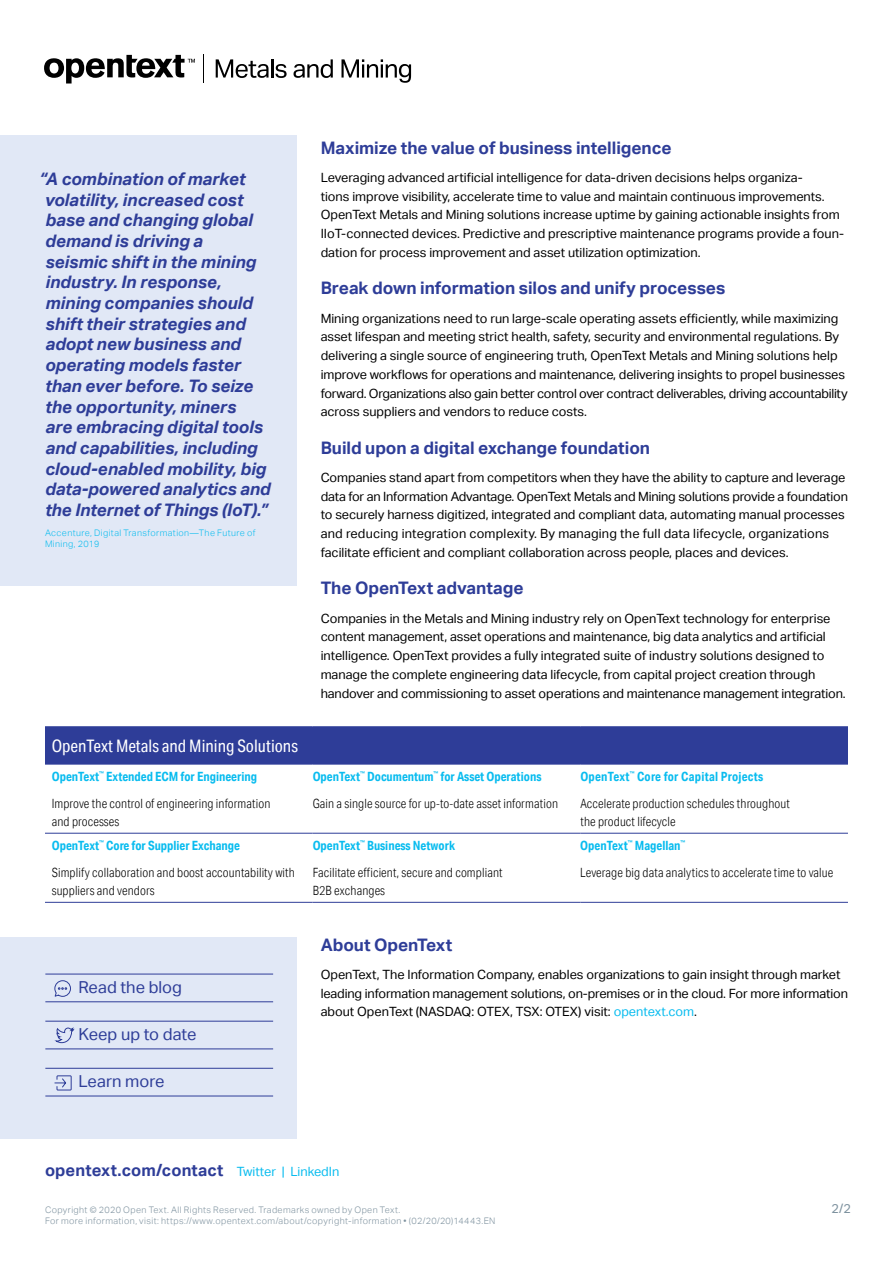
<style>
.page{position:relative;width:893px;height:1263px;background:#fff}
.page>*{position:absolute;margin:0;border:0;box-sizing:border-box;transform-origin:0 0}
.t1{font:italic 700 17.25px/20.7px "Aktiv Grotesk";letter-spacing:-.005em;color:#2e3d98}
.t2{font:700 17.25px "Aktiv Grotesk";letter-spacing:-.005em;color:#2e3d98}
.t3{font:17.25px "Aktiv Grotesk Cd";color:#fff}
.t4{font:16.5px "Aktiv Grotesk";color:#2e3d98}
.t5{font:700 16.5px "Aktiv Grotesk";letter-spacing:.005em;color:#2e3d98}
.t6{font:12.75px/18.8px "Aktiv Grotesk";color:#000}
.t7{font:300 12.75px/18px "Aktiv Grotesk Cd";letter-spacing:.01em;color:#000}
.t8{font:700 12.75px "Aktiv Grotesk Cd";color:#09bcef}
.t9{font:700 12.75px "Aktiv Grotesk Cd";letter-spacing:.02em;color:#09bcef}
.t10{font:12.75px "Aktiv Grotesk";color:#09bcef}
.t11{font:12.75px "Aktiv Grotesk";color:#7e929f}
.t12{font:300 9px "Aktiv Grotesk";letter-spacing:.04em;color:#7e929f}
.t13{font:300 9px/10.8px "Aktiv Grotesk";letter-spacing:.045em;color:#09bcef}
.t14{font:700 5.25px "Aktiv Grotesk";color:#09bcef}
.s1{color:#09bcef}
</style>
<div class="page">
<svg style="left:44px;top:55px;width:151px;height:29px"></svg>
<svg style="left:203px;top:54px;width:1px;height:29px"></svg>
<svg style="left:216px;top:59px;width:71px;height:19px"></svg>
<svg style="left:293px;top:59px;width:40px;height:19px"></svg>
<svg style="left:341px;top:59px;width:70px;height:24px"></svg>
<div style="left:0;top:135px;width:297px;height:450px;background:#e1e8f6"></div>
<div style="left:45px;top:727px;width:803px;height:37px;background:#2e3d98"></div>
<hr style="left:45px;top:726px;width:268px;height:1px;background:#2e3d98">
<hr style="left:313px;top:726px;width:267px;height:1px;background:#2e3d98">
<hr style="left:580px;top:726px;width:268px;height:1px;background:#2e3d98">
<hr style="left:45px;top:764px;width:268px;height:1px;background:#2e3d98">
<hr style="left:313px;top:764px;width:267px;height:1px;background:#2e3d98">
<hr style="left:580px;top:764px;width:268px;height:1px;background:#2e3d98">
<hr style="left:45px;top:833px;width:268px;height:1px;background:#2e3d98">
<hr style="left:313px;top:833px;width:267px;height:1px;background:#2e3d98">
<hr style="left:580px;top:833px;width:268px;height:1px;background:#2e3d98">
<hr style="left:45px;top:902px;width:268px;height:1px;background:#2e3d98">
<hr style="left:313px;top:902px;width:267px;height:1px;background:#2e3d98">
<hr style="left:580px;top:902px;width:268px;height:1px;background:#2e3d98">
<div style="left:0;top:937px;width:297px;height:201px;background:#e1e8f6"></div>
<hr style="left:45px;top:974px;width:228px;height:1px;background:#2e3d98">
<hr style="left:45px;top:1001px;width:228px;height:1px;background:#2e3d98">
<hr style="left:45px;top:1021px;width:228px;height:1px;background:#2e3d98">
<hr style="left:45px;top:1048px;width:228px;height:1px;background:#2e3d98">
<hr style="left:45px;top:1068px;width:228px;height:1px;background:#2e3d98">
<hr style="left:45px;top:1096px;width:228px;height:1px;background:#2e3d98">
<svg style="left:54px;top:980px;width:17px;height:17px"></svg>
<svg style="left:54px;top:1027px;width:21px;height:17px"></svg>
<svg style="left:54px;top:1075px;width:18px;height:16px"></svg>
<p class="t1" style="left:45px;top:169px;width:227px;text-indent:-5px">“A combination of market volatility, increased cost base and changing global demand is driving a<br>seismic shift in the mining industry. In response, mining companies should shift their strategies and adopt new business and operating models faster than ever before. To seize the opportunity, miners<br>are embracing digital tools and capabilities, including cloud-enabled mobility, big data-powered analytics and the Internet of Things (IoT).”</p>
<p class="t13" style="left:45px;top:527px;width:212px">Accenture, Digital Transformation—The Future of<br>Mining, 2019</p>
<h1 class="t3" style="left:52px;top:735px;width:248px">OpenText Metals and Mining Solutions</h1>
<p class="t8" style="left:52px;top:768px;width:49px">OpenText</p>
<p class="t14" style="left:99px;top:770px;width:6px">™</p>
<p class="t8" style="left:106px;top:768px;width:152px">Extended ECM for Engineering</p>
<p class="t7" style="left:52px;top:794px;width:220px">Improve the control of engineering information and processes</p>
<p class="t8" style="left:52px;top:837px;width:49px">OpenText</p>
<p class="t14" style="left:99px;top:839px;width:6px">™</p>
<p class="t8" style="left:106px;top:837px;width:135px">Core for Supplier Exchange</p>
<p class="t7" style="left:52px;top:863px;width:245px">Simplify collaboration and boost accountability with suppliers and vendors</p>
<h1 class="t2" style="left:321px;top:138px;width:352px">Maximize the value of business intelligence</h1>
<p class="t6" style="left:321px;top:168px;width:525px">Leveraging advanced artificial intelligence for data-driven decisions helps organiza-<br>tions improve visibility, accelerate time to value and maintain continuous improvements.<br>OpenText Metals and Mining solutions increase uptime by gaining actionable insights from IIoT-connected devices. Predictive and prescriptive maintenance programs provide a foun&shy;dation for process improvement and asset utilization optimization.</p>
<h1 class="t2" style="left:321px;top:278px;width:406px">Break down information silos and unify processes</h1>
<p class="t6" style="left:321px;top:309px;width:529px">Mining organizations need to run large-scale operating assets efficiently, while maximizing asset lifespan and meeting strict health, safety, security and environmental regulations. By delivering a single source of engineering truth, OpenText Metals and Mining solutions help improve workflows for operations and maintenance, delivering insights to propel businesses forward. Organizations also gain better control over contract deliverables, driving accountability across suppliers and vendors to reduce costs.</p>
<h1 class="t2" style="left:321px;top:438px;width:331px">Build upon a digital exchange foundation</h1>
<p class="t6" style="left:321px;top:468px;width:529px">Companies stand apart from competitors when they have the ability to capture and leverage data for an Information Advantage. OpenText Metals and Mining solutions provide a foundation to securely harness digitized, integrated and compliant data, automating manual processes and reducing integration complexity. By managing the full data lifecycle, organizations facilitate efficient and compliant collaboration across people, places and devices.</p>
<h1 class="t2" style="left:321px;top:578px;width:204px">The OpenText advantage</h1>
<p class="t6" style="left:321px;top:609px;width:526px">Companies in the Metals and Mining industry rely on OpenText technology for enterprise content management, asset operations and maintenance, big data analytics and artificial intelligence. OpenText provides a fully integrated suite of industry solutions designed to manage the complete engineering data lifecycle, from capital project creation through handover and commissioning to asset operations and maintenance management integration.</p>
<p class="t8" style="left:313px;top:768px;width:49px">OpenText</p>
<p class="t14" style="left:360px;top:770px;width:6px">™</p>
<p class="t8" style="left:367px;top:768px;width:68px">Documentum</p>
<p class="t14" style="left:434px;top:770px;width:6px">™</p>
<p class="t8" style="left:441px;top:768px;width:102px">for Asset Operations</p>
<p class="t7" style="left:313px;top:794px;width:247px">Gain a single source for up-to-date asset information</p>
<p class="t8" style="left:313px;top:837px;width:49px">OpenText</p>
<p class="t14" style="left:360px;top:839px;width:6px">™</p>
<p class="t8" style="left:367px;top:837px;width:89px">Business Network</p>
<p class="t7" style="left:313px;top:863px;width:191px">Facilitate efficient, secure and compliant<br>B2B exchanges</p>
<p class="t9" style="left:580px;top:768px;width:51px">OpenText</p>
<p class="t14" style="left:630px;top:770px;width:6px">™</p>
<p class="t9" style="left:637px;top:768px;width:128px">Core for Capital Projects</p>
<p class="t7" style="left:580px;top:794px;width:211px">Accelerate production schedules throughout the product lifecycle</p>
<p class="t8" style="left:580px;top:837px;width:49px">OpenText</p>
<p class="t14" style="left:628px;top:839px;width:6px">™</p>
<p class="t8" style="left:635px;top:837px;width:47px">Magellan</p>
<p class="t14" style="left:681px;top:839px;width:6px">™</p>
<p class="t7" style="left:580px;top:863px;width:255px">Leverage big data analytics to accelerate time to value</p>
<p class="t4" style="left:78px;top:978px;width:105px">Read the blog</p>
<p class="t4" style="left:78px;top:1025px;width:120px">Keep up to date</p>
<p class="t4" style="left:78px;top:1072px;width:88px">Learn more</p>
<h1 class="t2" style="left:321px;top:935px;width:133px">About OpenText</h1>
<p class="t6" style="left:321px;top:965px;width:529px">OpenText, The Information Company, enables organizations to gain insight through market leading information management solutions, on-premises or in the cloud. For more information about OpenText (NASDAQ: OTEX, TSX: OTEX) visit: <span class="s1">opentext.com</span>.</p>
<p class="t5" style="left:45px;top:1160px;width:180px">opentext.com/contact</p>
<p class="t10" style="left:237px;top:1164px;width:104px">Twitter | LinkedIn</p>
<p class="t12" style="left:45px;top:1205px;width:357px">Copyright © 2020 Open Text. All Rights Reserved. Trademarks owned by Open Text.</p>
<p class="t11" style="left:832px;top:1201px;width:21px">2/2</p>
<p class="t12" style="left:45px;top:1215px;width:452px">For more information, visit: https://www.opentext.com/about/copyright-information • (02/20/20)14443.EN</p>
</div>
